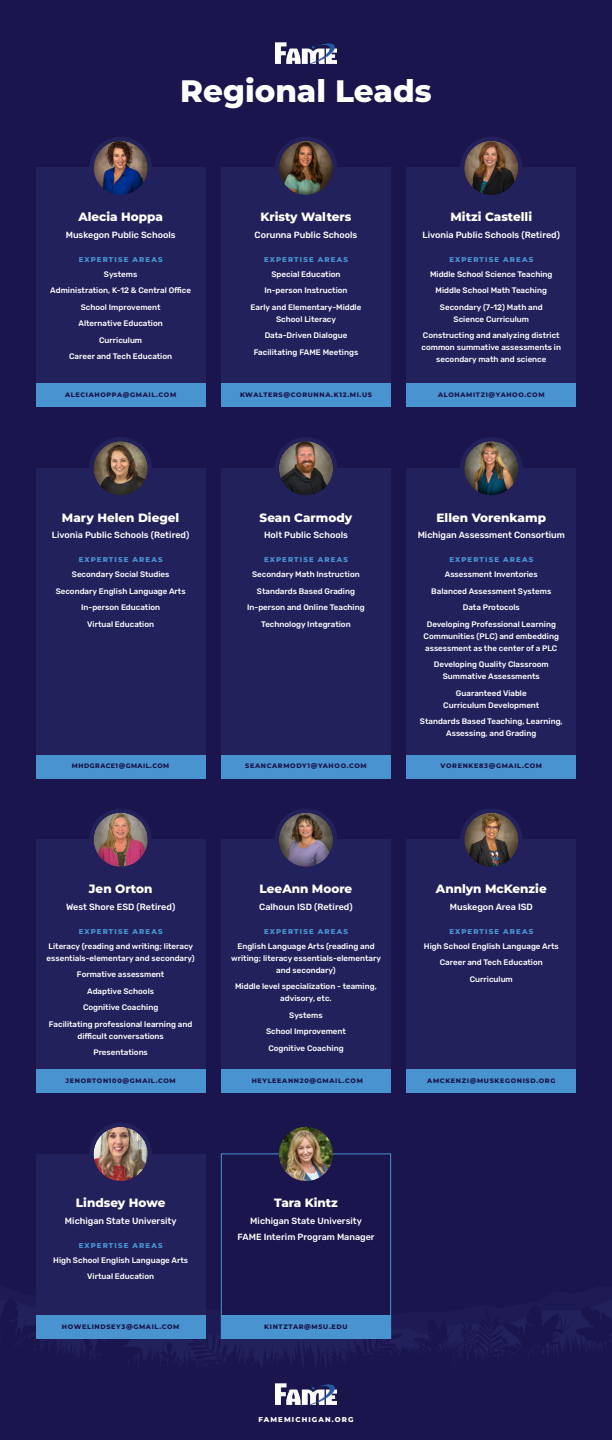
<style>
.page{position:relative;width:612px;height:1440px;background:#1a154c}
.page>*{position:absolute;margin:0;border:0;box-sizing:border-box;transform-origin:0 0}
.t1{font:800 31px "Montserrat";color:#fff}
.t2{font:800 12px "Montserrat";color:#fff}
.t3{font:500 9px/16.5px "Rubik";color:#fff;text-align:center}
.t4{font:500 8px/16.5px "Rubik";color:#fff;text-align:center}
.t5{font:800 7px "Montserrat";letter-spacing:.16em;color:#4994d0}
.t6{font:800 7px "Montserrat";letter-spacing:.16em;color:#fff}
.t7{font:800 6.5px "Montserrat";letter-spacing:.1em;color:#1a154c}
.t8{font:800 6.5px "Montserrat";letter-spacing:.08em;color:#1a154c}
</style>
<div class="page">
<svg style="left:0;top:1299px;width:612px;height:69px"></svg>
<div style="left:221px;top:468px;width:170px;height:310px;background:#23215c"></div>
<img style="left:279px;top:441px;width:54px;height:54px;border-radius:27px">
<div style="left:275px;top:437px;width:62px;height:63px;border:4px solid #23215c;border-radius:50%"></div>
<div style="left:221px;top:755px;width:170px;height:23px;background:#4994d0"></div>
<div style="left:36px;top:468px;width:169px;height:310px;background:#23215c"></div>
<img style="left:94px;top:441px;width:54px;height:54px;border-radius:27px">
<div style="left:89px;top:437px;width:63px;height:63px;border:4px solid #23215c;border-radius:50%"></div>
<div style="left:36px;top:755px;width:169px;height:23px;background:#4994d0"></div>
<div style="left:221px;top:168px;width:170px;height:239px;background:#23215c"></div>
<img style="left:279px;top:141px;width:54px;height:54px;border-radius:27px">
<div style="left:275px;top:137px;width:62px;height:62px;border:4px solid #23215c;border-radius:50%"></div>
<div style="left:221px;top:383px;width:170px;height:24px;background:#4994d0"></div>
<div style="left:36px;top:168px;width:169px;height:239px;background:#23215c"></div>
<img style="left:94px;top:141px;width:54px;height:54px;border-radius:27px">
<div style="left:89px;top:137px;width:63px;height:62px;border:4px solid #23215c;border-radius:50%"></div>
<div style="left:36px;top:383px;width:169px;height:24px;background:#4994d0"></div>
<div style="left:407px;top:168px;width:169px;height:239px;background:#23215c"></div>
<img style="left:464px;top:141px;width:54px;height:54px;border-radius:27px">
<div style="left:460px;top:137px;width:63px;height:62px;border:4px solid #23215c;border-radius:50%"></div>
<div style="left:407px;top:383px;width:169px;height:24px;background:#4994d0"></div>
<div style="left:221px;top:1153px;width:170px;height:186px;background:#1a154c;border:1px solid #4994d0"></div>
<img style="left:279px;top:1127px;width:54px;height:54px;border-radius:27px">
<div style="left:221px;top:1315px;width:170px;height:23px;background:#4994d0"></div>
<div style="left:36px;top:1154px;width:169px;height:184px;background:#23215c"></div>
<img style="left:94px;top:1127px;width:54px;height:54px;border-radius:27px">
<div style="left:89px;top:1123px;width:63px;height:62px;border:4px solid #23215c;border-radius:50%"></div>
<div style="left:36px;top:1315px;width:169px;height:23px;background:#4994d0"></div>
<div style="left:407px;top:840px;width:169px;height:229px;background:#23215c"></div>
<img style="left:464px;top:813px;width:54px;height:54px;border-radius:27px">
<div style="left:460px;top:808px;width:63px;height:63px;border:4px solid #23215c;border-radius:50%"></div>
<div style="left:407px;top:1069px;width:169px;height:24px;background:#4994d0"></div>
<div style="left:36px;top:840px;width:169px;height:229px;background:#23215c"></div>
<img style="left:94px;top:813px;width:54px;height:54px;border-radius:27px">
<div style="left:89px;top:808px;width:63px;height:63px;border:4px solid #23215c;border-radius:50%"></div>
<div style="left:36px;top:1069px;width:169px;height:24px;background:#4994d0"></div>
<div style="left:407px;top:468px;width:169px;height:310px;background:#23215c"></div>
<img style="left:464px;top:441px;width:54px;height:54px;border-radius:27px">
<div style="left:460px;top:437px;width:63px;height:63px;border:4px solid #23215c;border-radius:50%"></div>
<div style="left:407px;top:755px;width:169px;height:23px;background:#4994d0"></div>
<div style="left:221px;top:840px;width:170px;height:229px;background:#23215c"></div>
<img style="left:279px;top:813px;width:54px;height:54px;border-radius:27px">
<div style="left:275px;top:808px;width:62px;height:63px;border:4px solid #23215c;border-radius:50%"></div>
<div style="left:221px;top:1069px;width:170px;height:24px;background:#4994d0"></div>
<img style="left:275px;top:42px;width:62px;height:22px">
<img style="left:275px;top:1383px;width:62px;height:22px">
<h1 class="t1" style="left:180px;top:70px;width:253px">Regional Leads</h1>
<h2 class="t2" style="left:78px;top:209px;width:86px">Alecia Hoppa</h2>
<p class="t3" style="left:66px;top:227px;width:111px">Muskegon Public Schools</p>
<p class="t5" style="left:79px;top:255px;width:85px">EXPERTISE AREAS</p>
<p class="t4" style="left:50px;top:266px;width:142px">Systems<br>Administration, K-12 &amp; Central Office<br>School Improvement<br>Alternative Education<br>Curriculum<br>Career and Tech Education</p>
<p class="t7" style="left:65px;top:390px;width:113px">ALECIAHOPPA@GMAIL.COM</p>
<h2 class="t2" style="left:261px;top:209px;width:92px">Kristy Walters</h2>
<p class="t3" style="left:255px;top:227px;width:104px">Corunna Public Schools</p>
<p class="t5" style="left:264px;top:255px;width:85px">EXPERTISE AREAS</p>
<p class="t4" style="left:251px;top:266px;width:112px">Special Education<br>In-person Instruction<br>Early and Elementary-Middle</p>
<p class="t4" style="left:254px;top:311px;width:106px">School Literacy<br>Data-Driven Dialogue<br>Facilitating FAME Meetings</p>
<p class="t7" style="left:240px;top:390px;width:133px">KWALTERS@CORUNNA.K12.MI.US</p>
<h2 class="t2" style="left:451px;top:209px;width:83px">Mitzi Castelli</h2>
<p class="t3" style="left:423px;top:227px;width:139px">Livonia Public Schools (Retired)</p>
<p class="t5" style="left:449px;top:255px;width:85px">EXPERTISE AREAS</p>
<p class="t4" style="left:430px;top:266px;width:124px">Middle School Science Teaching<br>Middle School Math Teaching<br>Secondary (7-12) Math and</p>
<p class="t4" style="left:423px;top:311px;width:138px">Science Curriculum<br>Constructing and analyzing district</p>
<p class="t4" style="left:421px;top:342px;width:141px;line-height:12px">common summative assessments in secondary math and science</p>
<p class="t7" style="left:438px;top:390px;width:108px">ALOHAMITZI@YAHOO.COM</p>
<h2 class="t2" style="left:62px;top:509px;width:119px">Mary Helen Diegel</h2>
<p class="t3" style="left:52px;top:527px;width:139px">Livonia Public Schools (Retired)</p>
<p class="t5" style="left:79px;top:555px;width:85px">EXPERTISE AREAS</p>
<p class="t4" style="left:56px;top:566px;width:131px">Secondary Social Studies<br>Secondary English Language Arts<br>In-person Education<br>Virtual Education</p>
<h2 class="t2" style="left:260px;top:509px;width:94px">Sean Carmody</h2>
<p class="t3" style="left:264px;top:527px;width:85px">Holt Public Schools</p>
<p class="t5" style="left:264px;top:555px;width:85px">EXPERTISE AREAS</p>
<p class="t4" style="left:247px;top:566px;width:119px">Secondary Math Instruction<br>Standards Based Grading<br>In-person and Online Teaching<br>Technology Integration</p>
<p class="t8" style="left:72px;top:762px;width:99px">MHDGRACE1@GMAIL.COM</p>
<p class="t7" style="left:245px;top:762px;width:123px">SEANCARMODY1@YAHOO.COM</p>
<h2 class="t2" style="left:437px;top:509px;width:111px">Ellen Vorenkamp</h2>
<p class="t3" style="left:418px;top:527px;width:149px">Michigan Assessment Consortium</p>
<p class="t5" style="left:449px;top:555px;width:85px">EXPERTISE AREAS</p>
<p class="t4" style="left:427px;top:566px;width:131px">Assessment Inventories<br>Balanced Assessment Systems<br>Data Protocols<br>Developing Professional Learning</p>
<p class="t4" style="left:424px;top:630px;width:137px;line-height:12px;text-align:left">Communities (PLC) and embedding assessment as the center of a PLC</p>
<p class="t4" style="left:434px;top:659px;width:116px;line-height:12px">Developing Quality Classroom<br>Summative Assessments</p>
<p class="t4" style="left:443px;top:687px;width:98px;line-height:12px">Guaranteed Viable<br>Curriculum Development</p>
<p class="t4" style="left:420px;top:716px;width:144px;line-height:12px">Standards Based Teaching, Learning,<br>Assessing, and Grading</p>
<p class="t7" style="left:441px;top:762px;width:103px">VORENKE83@GMAIL.COM</p>
<h2 class="t2" style="left:89px;top:881px;width:65px">Jen Orton</h2>
<p class="t3" style="left:66px;top:898px;width:111px">West Shore ESD (Retired)</p>
<p class="t5" style="left:79px;top:926px;width:85px">EXPERTISE AREAS</p>
<p class="t4" style="left:47px;top:940px;width:150px;line-height:12px;text-align:left">Literacy (reading and writing; literacy essentials-elementary and secondary)</p>
<p class="t4" style="left:49px;top:966px;width:145px">Formative assessment<br>Adaptive Schools<br>Cognitive Coaching<br>Facilitating professional learning and</p>
<p class="t4" style="left:77px;top:1028px;width:88px">difficult conversations<br>Presentations</p>
<p class="t7" style="left:66px;top:1076px;width:112px">JENORTON100@GMAIL.COM</p>
<h2 class="t2" style="left:260px;top:881px;width:94px">LeeAnn Moore</h2>
<p class="t3" style="left:259px;top:898px;width:95px">Calhoun ISD (Retired)</p>
<p class="t5" style="left:264px;top:926px;width:85px">EXPERTISE AREAS</p>
<p class="t4" style="left:231px;top:940px;width:151px;line-height:12px">English Language Arts (reading and writing; literacy essentials-elementary and secondary)</p>
<p class="t4" style="left:235px;top:981px;width:143px;line-height:12px">Middle level specialization - teaming, advisory, etc.</p>
<p class="t4" style="left:266px;top:1007px;width:81px">Systems<br>School Improvement<br>Cognitive Coaching</p>
<p class="t7" style="left:252px;top:1076px;width:113px">HEYLEEANN20@GMAIL.COM</p>
<h2 class="t2" style="left:436px;top:881px;width:112px">Annlyn McKenzie</h2>
<p class="t3" style="left:450px;top:898px;width:85px">Muskegon Area ISD</p>
<p class="t5" style="left:449px;top:926px;width:85px">EXPERTISE AREAS</p>
<p class="t4" style="left:424px;top:938px;width:136px">High School English Language Arts<br>Career and Tech Education<br>Curriculum</p>
<p class="t7" style="left:427px;top:1076px;width:130px">AMCKENZI@MUSKEGONISD.ORG</p>
<h2 class="t2" style="left:76px;top:1195px;width:91px">Lindsey Howe</h2>
<p class="t3" style="left:65px;top:1213px;width:113px">Michigan State University</p>
<p class="t5" style="left:79px;top:1241px;width:85px">EXPERTISE AREAS</p>
<p class="t4" style="left:53px;top:1252px;width:136px">High School English Language Arts<br>Virtual Education</p>
<p class="t7" style="left:62px;top:1322px;width:119px">HOWELINDSEY3@GMAIL.COM</p>
<h2 class="t2" style="left:274px;top:1195px;width:65px">Tara Kintz</h2>
<p class="t3" style="left:237px;top:1213px;width:139px">Michigan State University<br>FAME Interim Program Manager</p>
<p class="t7" style="left:264px;top:1322px;width:85px">KINTZTAR@MSU.EDU</p>
<p class="t6" style="left:258px;top:1414px;width:97px">FAMEMICHIGAN.ORG</p>
</div>
